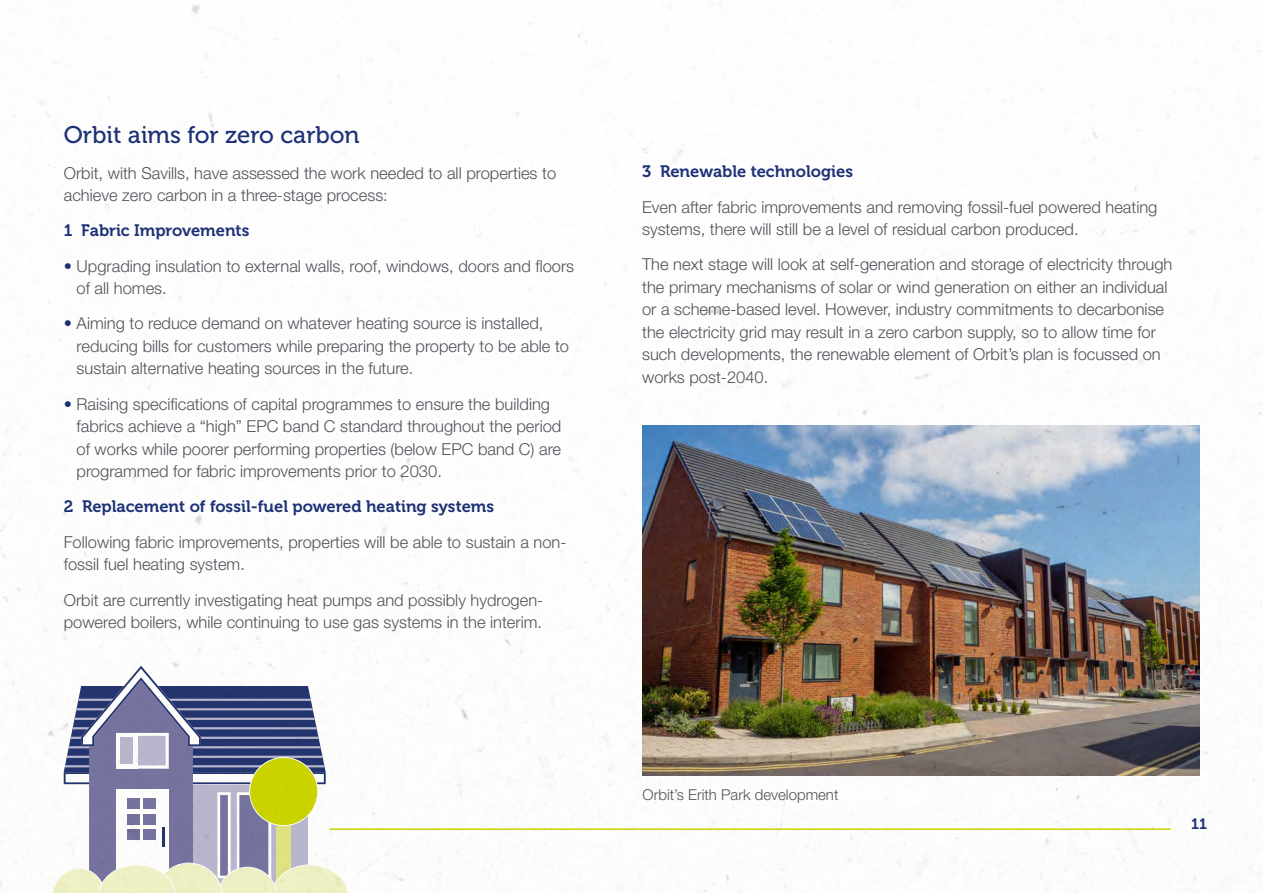
<style>
.page{position:relative;width:1263px;height:893px;background:#fff}
.page>*{position:absolute;margin:0;border:0;box-sizing:border-box;transform-origin:0 0}
.t1{font:24px "Museo 500";color:#1d3176}
.t2{font:300 16.5px/22.5px "Helvetica Neue LT Std";color:#50535a}
.t3{font:16.5px "Museo 700";color:#1d3176}
.t4{font:300 15px "Helvetica Neue LT Std";color:#50535a}
.t5{font:15px "Museo 700";color:#1d3176}
.s1{color:#1d3176}
</style>
<div class="page">
<hr style="left:330px;top:828px;width:841px;height:2px;background:#cdd500">
<img style="left:642px;top:426px;width:557px;height:349px">
<svg style="left:52px;top:666px;width:298px;height:227px"></svg>
<h1 class="t1" style="left:64px;top:122px;width:297px">Orbit aims for zero carbon</h1>
<p class="t2" style="left:64px;top:161px;width:494px">Orbit, with Savills, have assessed the work needed to all properties to achieve zero carbon in a three-stage process:</p>
<p class="t3" style="left:64px;top:221px;width:187px">1 Fabric Improvements</p>
<p class="t2" style="left:77px;top:254px;width:499px;text-indent:-13px"><span class="s1">•</span> Upgrading insulation to external walls, roof, windows, doors and floors of all homes.</p>
<p class="t2" style="left:77px;top:312px;width:494px;text-indent:-13px"><span class="s1">•</span> Aiming to reduce demand on whatever heating source is installed, reducing bills for customers while preparing the property to be able to sustain alternative heating sources in the future.</p>
<p class="t2" style="left:77px;top:392px;width:486px;text-indent:-13px"><span class="s1">•</span> Raising specifications of capital programmes to ensure the building fabrics achieve a “high” EPC band C standard throughout the period of works while poorer performing properties (below EPC band C) are programmed for fabric improvements prior to 2030.</p>
<p class="t3" style="left:64px;top:498px;width:432px">2 Replacement of fossil-fuel powered heating systems</p>
<p class="t2" style="left:64px;top:530px;width:504px">Following fabric improvements, properties will be able to sustain a non&shy;fossil fuel heating system.</p>
<p class="t2" style="left:64px;top:588px;width:481px">Orbit are currently investigating heat pumps and possibly hydrogen&shy;powered boilers, while continuing to use gas systems in the interim.</p>
<p class="t3" style="left:642px;top:162px;width:212px">3 Renewable technologies</p>
<p class="t2" style="left:642px;top:195px;width:517px">Even after fabric improvements and removing fossil-fuel powered heating systems, there will still be a level of residual carbon produced.</p>
<p class="t2" style="left:642px;top:253px;width:532px">The next stage will look at self-generation and storage of electricity through the primary mechanisms of solar or wind generation on either an individual or a scheme-based level. However, industry commitments to decarbonise the electricity grid may result in a zero carbon supply, so to allow time for such developments, the renewable element of Orbit’s plan is focussed on works post-2040.</p>
<p class="t4" style="left:642px;top:786px;width:197px">Orbit’s Erith Park development</p>
<p class="t5" style="left:1191px;top:816px;width:17px">11</p>
</div>
